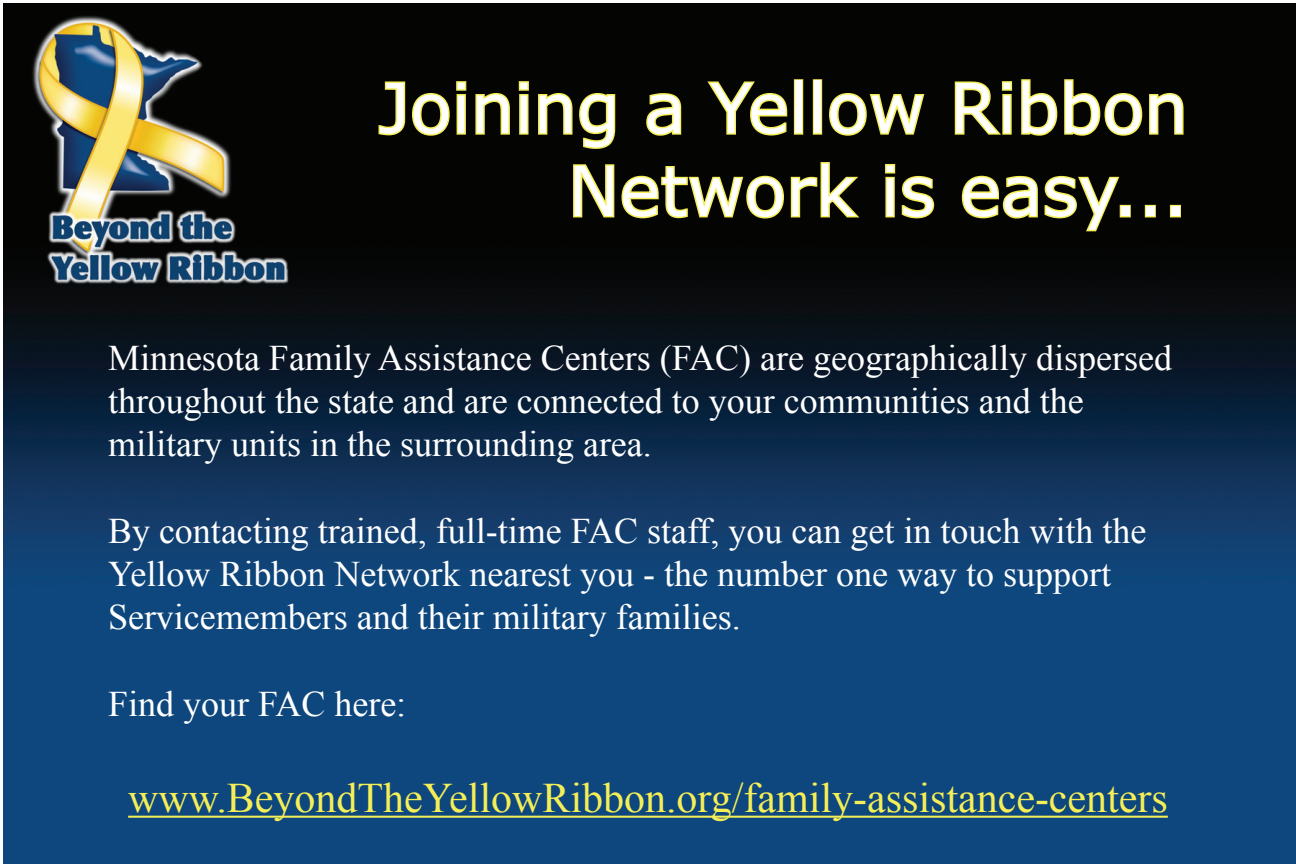
<style>
.page{position:relative;width:1296px;height:864px;background:#fff}
.page>*{position:absolute;margin:0;border:0;box-sizing:border-box;transform-origin:0 0}
.t1{font:69px/82.8px "Verdana";color:#fff;text-align:right}
.t2{font:42px "Times New Roman";color:#f5ee56}
.t3{font:36px/43.2px "Times New Roman";color:#fff}
</style>
<div class="page">
<img style="left:3px;top:3px;width:1293px;height:861px">
<svg style="left:377px;top:80px;width:74px;height:57px;background:#424118"></svg>
<div style="left:456px;top:81px;width:10px;height:10px;border:3px solid #f5ee56"></div>
<div style="left:457px;top:94px;width:9px;height:41px;border:3px solid #f5ee56"></div>
<svg style="left:474px;top:91px;width:37px;height:45px;background:#5a5820"></svg>
<div style="left:519px;top:81px;width:10px;height:10px;border:3px solid #f5ee56"></div>
<div style="left:519px;top:94px;width:10px;height:41px;border:3px solid #f5ee56"></div>
<svg style="left:537px;top:91px;width:80px;height:60px;background:#4c4a1b"></svg>
<svg style="left:644px;top:91px;width:39px;height:46px;background:#615e22"></svg>
<svg style="left:705px;top:79px;width:84px;height:58px;background:#414018"></svg>
<div style="left:794px;top:79px;width:9px;height:56px;border:3px solid #f5ee56"></div>
<div style="left:813px;top:79px;width:9px;height:56px;border:3px solid #f5ee56"></div>
<svg style="left:828px;top:91px;width:98px;height:46px;background:#52511e"></svg>
<svg style="left:953px;top:80px;width:51px;height:56px;background:#4d4b1c"></svg>
<div style="left:1002px;top:81px;width:10px;height:10px;border:3px solid #f5ee56"></div>
<div style="left:1002px;top:94px;width:10px;height:41px;border:3px solid #f5ee56"></div>
<svg style="left:1020px;top:78px;width:165px;height:60px;background:#454419"></svg>
<svg style="left:572px;top:159px;width:291px;height:61px;background:#434218"></svg>
<div style="left:885px;top:164px;width:10px;height:10px;border:3px solid #f5ee56"></div>
<div style="left:885px;top:177px;width:10px;height:40px;border:3px solid #f5ee56"></div>
<svg style="left:900px;top:174px;width:36px;height:46px;background:#5a5820"></svg>
<svg style="left:960px;top:174px;width:162px;height:59px;background:#444319"></svg>
<div style="left:1120px;top:205px;width:11px;height:12px;border:3px solid #f5ee56"></div>
<div style="left:1145px;top:205px;width:11px;height:12px;border:3px solid #f5ee56"></div>
<div style="left:1170px;top:205px;width:11px;height:12px;border:3px solid #f5ee56"></div>
<hr style="left:128px;top:816px;width:1040px;height:2px;background:#f5ee56">
<h1 class="t1" style="left:379px;top:68px;width:811px">Joining a Yellow Ribbon<br>Network is easy...</h1>
<p class="t3" style="left:108px;top:336px;width:1066px">Minnesota Family Assistance Centers (FAC) are geographically dispersed throughout the state and are connected to your communities and the military units in the surrounding area.</p>
<p class="t3" style="left:108px;top:509px;width:1040px">By contacting trained, full-time FAC staff, you can get in touch with the<br>Yellow Ribbon Network nearest you - the number one way to support<br>Servicemembers and their military families.</p>
<p class="t3" style="left:108px;top:681px;width:300px">Find your FAC here:</p>
<p class="t2" style="left:128px;top:770px;width:1041px">www.BeyondTheYellowRibbon.org/family-assistance-centers</p>
</div>
